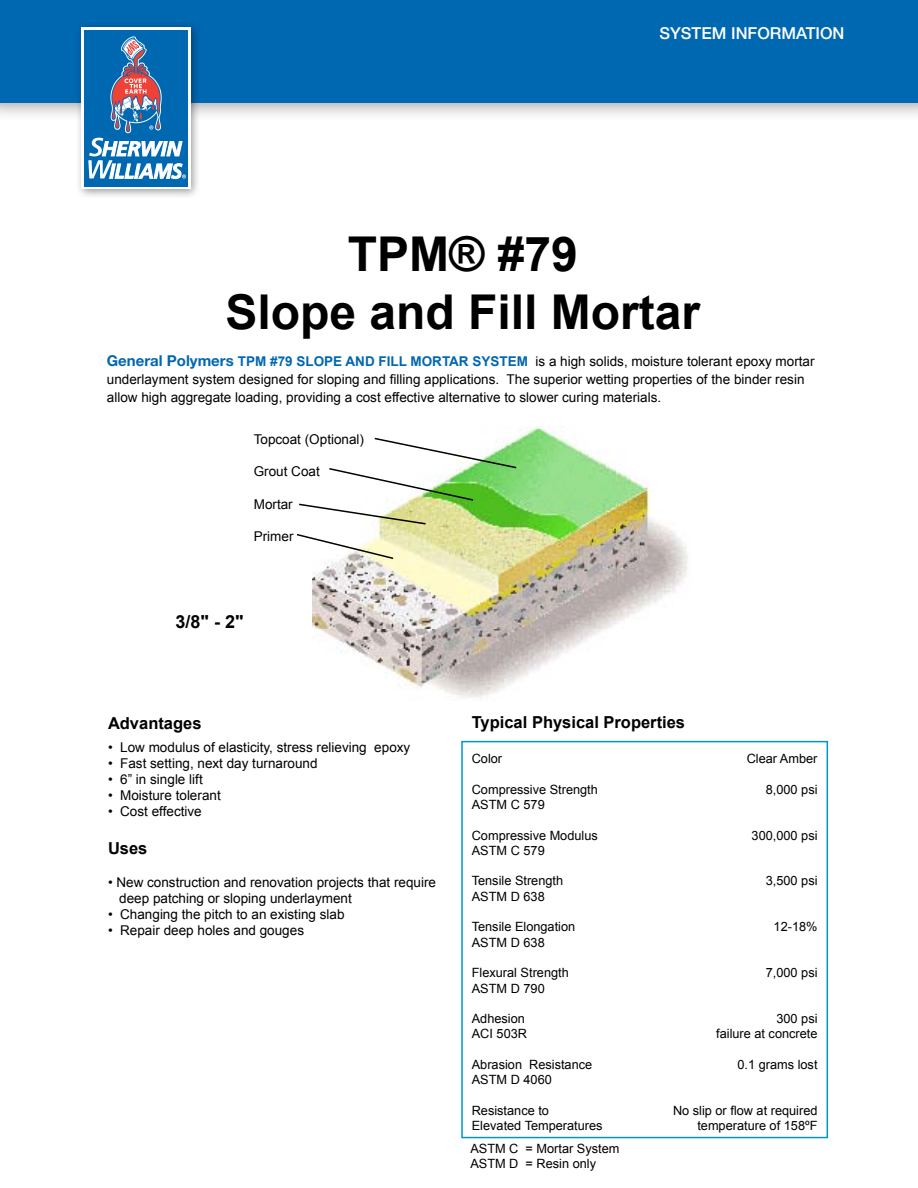
<style>
.page{position:relative;width:918px;height:1188px;background:#fff}
.page>*{position:absolute;margin:0;border:0;box-sizing:border-box;transform-origin:0 0}
.t1{font:700 48px/57.6px "Arial";color:#000;text-align:center}
.t2{font:700 18px "Arial";color:#000}
.t3{font:700 16.5px "Arial";color:#000}
.t4{font:500 16.5px "Helvetica Neue LT Std";color:#fff}
.t5{font:13.5px/18px "Arial";color:#000}
.t6{font:12.75px/15.3px "Arial";color:#000}
.s1{font-family:"Helvetica Neue LT Std";font-weight:700;font-size:15px;color:#0067b1}
.s2{font-weight:700;color:#0067b1}
</style>
<div class="page">
<div style="left:0;top:0;width:918px;height:122px;background:#000;opacity:.49"></div>
<div style="left:0;top:0;width:918px;height:102px;background:#0067b1"></div>
<div style="left:75px;top:21px;width:125px;height:177px;background:#000;opacity:.4"></div>
<div style="left:81px;top:27px;width:109px;height:162px;background:#fff"></div>
<div style="left:84px;top:30px;width:104px;height:156px;background:#0067b1"></div>
<svg style="left:88px;top:36px;width:98px;height:144px"></svg>
<div style="left:461px;top:741px;width:367px;height:397px;border:2px solid #0097d0"></div>
<img style="left:312px;top:427px;width:376px;height:271px">
<svg style="left:299px;top:437px;width:219px;height:89px"></svg>
<svg style="left:296px;top:533px;width:99px;height:27px"></svg>
<p class="t4" style="left:660px;top:23px;width:186px">SYSTEM INFORMATION</p>
<h1 class="t1" style="left:225px;top:227px;width:476px">TPM® #79<br>Slope and Fill Mortar</h1>
<p class="t5" style="left:107px;top:352px;width:709px"><span class="s1">General Polymers</span> <span class="s2">TPM #79 SLOPE AND FILL MORTAR SYSTEM</span> is a high solids, moisture tolerant epoxy mortar underlayment system designed for sloping and filling applications. The superior wetting properties of the binder resin allow high aggregate loading, providing a cost effective alternative to slower curing materials.</p>
<p class="t5" style="left:254px;top:430px;width:112px">Topcoat (Optional)</p>
<p class="t5" style="left:254px;top:463px;width:68px">Grout Coat</p>
<p class="t5" style="left:254px;top:495px;width:41px">Mortar</p>
<p class="t5" style="left:254px;top:528px;width:41px">Primer</p>
<h2 class="t2" style="left:176px;top:609px;width:70px">3/8" - 2"</h2>
<p class="t3" style="left:108px;top:712px;width:95px">Advantages</p>
<p class="t5" style="left:108px;top:738px;width:304px">• Low modulus of elasticity, stress relieving epoxy</p>
<p class="t5" style="left:108px;top:754px;width:211px">• Fast setting, next day turnaround</p>
<p class="t5" style="left:108px;top:770px;width:96px">• 6” in single lift</p>
<p class="t5" style="left:108px;top:787px;width:114px">• Moisture tolerant</p>
<p class="t5" style="left:108px;top:803px;width:95px">• Cost effective</p>
<p class="t3" style="left:108px;top:837px;width:41px">Uses</p>
<p class="t5" style="left:119px;top:874px;width:318px;line-height:16.2px;text-indent:-11px">• New construction and renovation projects that require deep patching or sloping underlayment</p>
<p class="t5" style="left:108px;top:905px;width:238px">• Changing the pitch to an existing slab</p>
<p class="t5" style="left:108px;top:922px;width:198px">• Repair deep holes and gouges</p>
<p class="t3" style="left:472px;top:711px;width:215px">Typical Physical Properties</p>
<p class="t6" style="left:472px;top:751px;width:32px">Color</p>
<p class="t6" style="left:747px;top:751px;width:72px">Clear Amber</p>
<p class="t6" style="left:472px;top:782px;width:128px">Compressive Strength</p>
<p class="t6" style="left:766px;top:782px;width:53px">8,000 psi</p>
<p class="t6" style="left:472px;top:797px;width:74px">ASTM C 579</p>
<p class="t6" style="left:472px;top:828px;width:128px">Compressive Modulus</p>
<p class="t6" style="left:752px;top:828px;width:67px">300,000 psi</p>
<p class="t6" style="left:472px;top:843px;width:74px">ASTM C 579</p>
<p class="t6" style="left:472px;top:873px;width:93px">Tensile Strength</p>
<p class="t6" style="left:766px;top:873px;width:53px">3,500 psi</p>
<p class="t6" style="left:472px;top:889px;width:74px">ASTM D 638</p>
<p class="t6" style="left:472px;top:919px;width:105px">Tensile Elongation</p>
<p class="t6" style="left:774px;top:919px;width:45px">12-18%</p>
<p class="t6" style="left:472px;top:935px;width:74px">ASTM D 638</p>
<p class="t6" style="left:472px;top:965px;width:99px">Flexural Strength</p>
<p class="t6" style="left:766px;top:965px;width:53px">7,000 psi</p>
<p class="t6" style="left:472px;top:981px;width:74px">ASTM D 790</p>
<p class="t6" style="left:472px;top:1011px;width:55px">Adhesion</p>
<p class="t6" style="left:776px;top:1011px;width:43px">300 psi</p>
<p class="t6" style="left:472px;top:1026px;width:57px">ACI 503R</p>
<p class="t6" style="left:716px;top:1026px;width:103px">failure at concrete</p>
<p class="t6" style="left:472px;top:1057px;width:122px">Abrasion Resistance</p>
<p class="t6" style="left:737px;top:1057px;width:82px">0.1 grams lost</p>
<p class="t6" style="left:472px;top:1072px;width:82px">ASTM D 4060</p>
<p class="t6" style="left:472px;top:1103px;width:79px">Resistance to</p>
<p class="t6" style="left:673px;top:1103px;width:146px">No slip or flow at required</p>
<p class="t6" style="left:472px;top:1118px;width:132px">Elevated Temperatures</p>
<p class="t6" style="left:697px;top:1118px;width:122px">temperature of 158ºF</p>
<p class="t6" style="left:470px;top:1141px;width:151px">ASTM C = Mortar System<br>ASTM D = Resin only</p>
</div>
